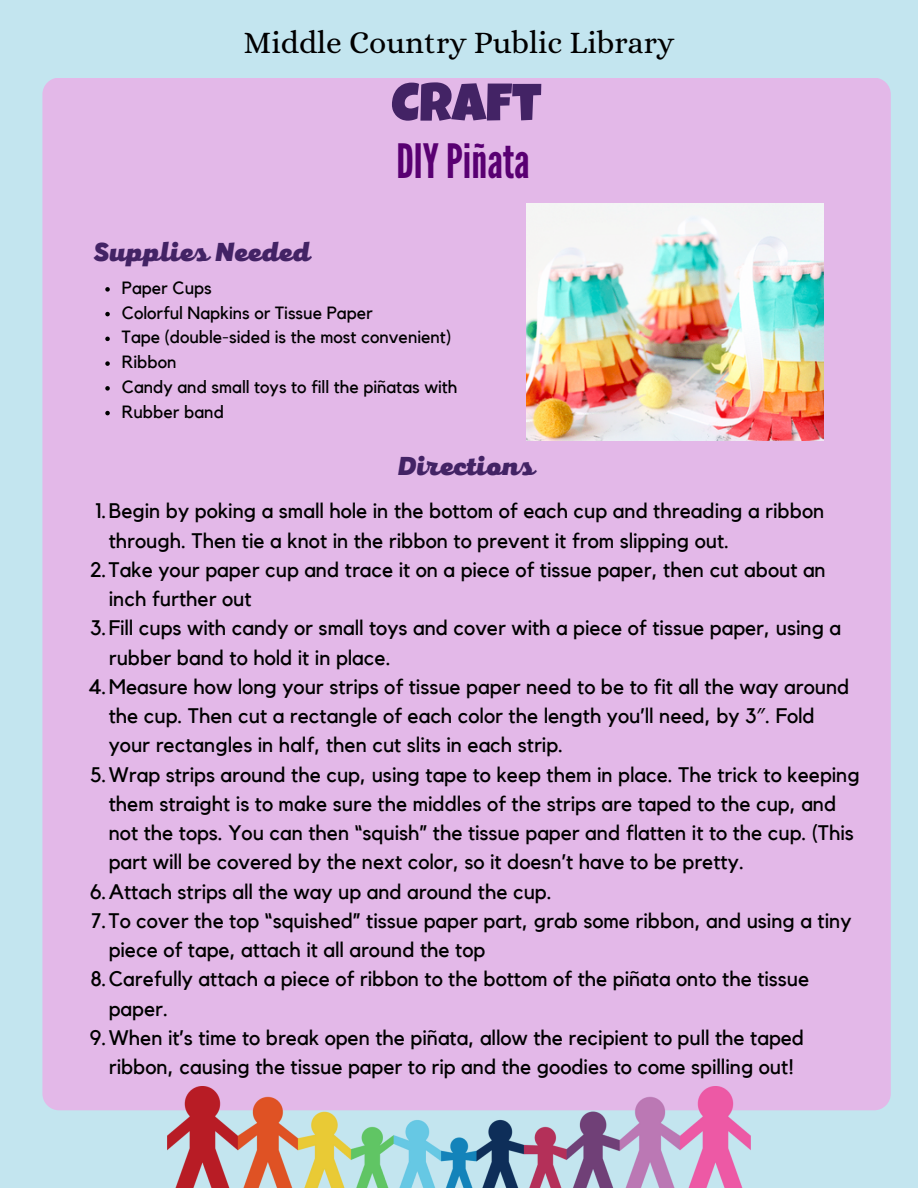
<style>
.page{position:relative;width:918px;height:1188px;background:#c3e5ef}
.page>*{position:absolute;margin:0;border:0;box-sizing:border-box;transform-origin:0 0}
.t1{font:54px "Luckiest Guy";color:#432365}
.t2{font:47.25px "League Gothic";color:#590072}
.t3{font:31.5px "Alice";color:#000}
.t4{font:900 27px "Mixa";color:#432365}
.t5{font:21px/29.2px "Kollektif";color:#000}
.t6{font:17.7px "Kollektif";color:#000}
.s1{font-family:"Noto Sans"}
</style>
<div class="page">
<div style="left:42px;top:78px;width:849px;height:1032px;background:#e3b8e8;border-radius:17px"></div>
<img style="left:526px;top:203px;width:297px;height:238px">
<img style="left:168px;top:1086px;width:582px;height:102px">
<svg style="left:105px;top:287px;width:5px;height:5px"></svg>
<svg style="left:105px;top:312px;width:5px;height:4px"></svg>
<svg style="left:105px;top:337px;width:5px;height:4px"></svg>
<svg style="left:105px;top:361px;width:5px;height:5px"></svg>
<svg style="left:105px;top:386px;width:5px;height:5px"></svg>
<svg style="left:105px;top:411px;width:5px;height:4px"></svg>
<p class="t3" style="left:243px;top:24px;width:433px">Middle Country Public Library</p>
<p class="t1" style="left:392px;top:83px;width:151px">Craft</p>
<p class="t4" style="left:94px;top:234px;width:218px">Supplies Needed</p>
<p class="t2" style="left:396px;top:134px;width:135px">DIYPiñata</p>
<p class="t6" style="left:122px;top:280px;width:91px">Paper Cups</p>
<p class="t6" style="left:122px;top:304px;width:252px">Colorful Napkins or Tissue Paper</p>
<p class="t6" style="left:122px;top:329px;width:331px">Tape (double-sided is the most convenient)</p>
<p class="t6" style="left:122px;top:354px;width:56px">Ribbon</p>
<p class="t6" style="left:122px;top:379px;width:337px">Candy and small toys to fill the piñatas with</p>
<p class="t6" style="left:122px;top:403px;width:104px">Rubber band</p>
<p class="t4" style="left:398px;top:448px;width:139px">Directions</p>
<p class="t5" style="left:109px;top:497px;width:717px;text-indent:-13px">1.Begin by poking a small hole in the bottom of each cup and threading a ribbon through. Then tie a knot in the ribbon to prevent it from slipping out.</p>
<p class="t5" style="left:109px;top:556px;width:719px;text-indent:-19px">2.Take your paper cup and trace it on a piece of tissue paper, then cut about an inch further out</p>
<p class="t5" style="left:109px;top:614px;width:734px;text-indent:-18px">3.Fill cups with candy or small toys and cover with a piece of tissue paper, using a rubber band to hold it in place.</p>
<p class="t5" style="left:109px;top:673px;width:742px;text-indent:-21px">4.Measure how long your strips of tissue paper need to be to fit all the way around the cup. Then cut a rectangle of each color the length you’ll need, by 3<span class="s1">″</span>. Fold your rectangles in half, then cut slits in each strip.</p>
<p class="t5" style="left:109px;top:761px;width:753px;text-indent:-18px">5.Wrap strips around the cup, using tape to keep them in place. The trick to keeping them straight is to make sure the middles of the strips are taped to the cup, and not the tops. You can then “squish” the tissue paper and flatten it to the cup. (This part will be covered by the next color, so it doesn’t have to be pretty.</p>
<p class="t5" style="left:90px;top:878px;width:464px">6.Attach strips all the way up and around the cup.</p>
<p class="t5" style="left:109px;top:907px;width:744px;text-indent:-17px">7.To cover the top “squished” tissue paper part, grab some ribbon, and using a tiny piece of tape, attach it all around the top</p>
<p class="t5" style="left:109px;top:965px;width:702px;text-indent:-18px">8.Carefully attach a piece of ribbon to the bottom of the piñata onto the tissue paper.</p>
<p class="t5" style="left:90px;top:1024px;width:716px;text-align:center">9.When it’s time to break open the piñata, allow the recipient to pull the taped ribbon, causing the tissue paper to rip and the goodies to come spilling out!</p>
</div>
